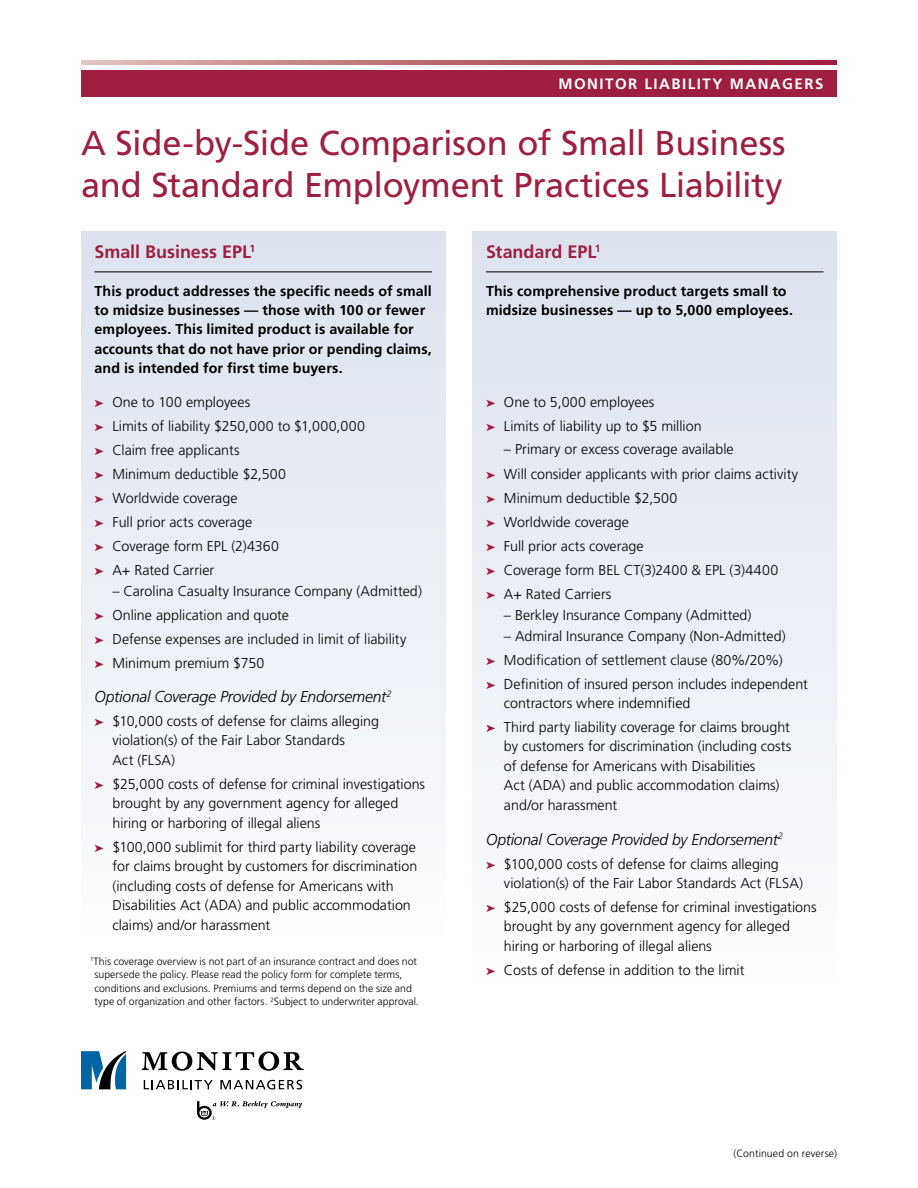
<style>
.page{position:relative;width:918px;height:1188px;background:#fff}
.page>*{position:absolute;margin:0;border:0;box-sizing:border-box;transform-origin:0 0}
.t1{font:34.5px/42px "Frutiger LT Std";letter-spacing:-.01em;color:#9f1f41}
.t2{font:700 18px "Frutiger LT Std";letter-spacing:-.005em;color:#9f1f41}
.t3{font:italic 300 15.75px "Frutiger LT Std";letter-spacing:-.015em;color:#000}
.t4{font:700 15px "Frutiger LT Std";letter-spacing:.1em;color:#fff}
.t5{font:300 14.25px/24px "Frutiger LT Std";color:#000}
.t6{font:700 14.25px/19.5px "Frutiger LT Std";letter-spacing:.005em;color:#000}
.t7{font:300 10.5px/13.5px "Frutiger LT Std";color:#000}
.s1{color:#9f1f41}
</style>
<div class="page">
<div style="left:81px;top:231px;width:365px;height:713px;background:linear-gradient(to bottom,#dae1ec,#fdfeff)"></div>
<div style="left:472px;top:231px;width:365px;height:761px;background:linear-gradient(to bottom,#dae1ed,#fdfeff)"></div>
<div style="left:81px;top:70px;width:756px;height:28px;background:#9f1f41"></div>
<svg style="left:81px;top:60px;width:756px;height:4px;background:#ba6770"></svg>
<svg style="left:81px;top:1051px;width:45px;height:38px"></svg>
<svg style="left:142px;top:1051px;width:162px;height:20px"></svg>
<svg style="left:144px;top:1080px;width:69px;height:9px"></svg>
<svg style="left:220px;top:1080px;width:82px;height:9px"></svg>
<svg style="left:197px;top:1101px;width:105px;height:19px"></svg>
<hr style="left:94px;top:272px;width:338px;height:1px;background:#000">
<hr style="left:486px;top:272px;width:338px;height:1px;background:#000">
<p class="t4" style="left:558px;top:75px;width:267px">MONITOR LIABILITY MANAGERS</p>
<h1 class="t1" style="left:81px;top:122px;width:706px">A Side-by-Side Comparison of Small Business and Standard Employment Practices Liability</h1>
<p class="t2" style="left:94px;top:241px;width:162px">Small Business EPL<sup>1</sup></p>
<p class="t6" style="left:94px;top:281px;width:339px">This product addresses the specific needs of small to midsize businesses — those with 100 or fewer employees. This limited product is available for accounts that do not have prior or pending claims, and is intended for first time buyers.</p>
<p class="t5" style="left:94px;top:390px;width:272px"><span class="s1">➤</span> One to 100 employees<br><span class="s1">➤</span> Limits of liability $250,000 to $1,000,000 <span class="s1">➤</span> Claim free applicants<br><span class="s1">➤</span> Minimum deductible $2,500<br><span class="s1">➤</span> Worldwide coverage<br><span class="s1">➤</span> Full prior acts coverage<br><span class="s1">➤</span> Coverage form EPL (2)4360<br><span class="s1">➤</span> A+ Rated Carrier</p>
<p class="t5" style="left:94px;top:579px;width:329px;text-indent:18px">– Carolina Casualty Insurance Company (Admitted) <span class="s1">➤</span> Online application and quote<br><span class="s1">➤</span> Defense expenses are included in limit of liability<br><span class="s1">➤</span> Minimum premium $750</p>
<p class="t3" style="left:94px;top:688px;width:299px">Optional Coverage Provided by Endorsement<sup>2</sup></p>
<p class="t5" style="left:112px;top:712px;width:268px;line-height:19.5px;text-indent:-18px"><span class="s1">➤</span> $10,000 costs of defense for claims alleging violation(s) of the Fair Labor Standards<br>Act (FLSA)</p>
<p class="t5" style="left:112px;top:775px;width:314px;line-height:19.5px;text-indent:-18px"><span class="s1">➤</span> $25,000 costs of defense for criminal investigations brought by any government agency for alleged hiring or harboring of illegal aliens</p>
<p class="t5" style="left:112px;top:838px;width:306px;line-height:19.5px;text-indent:-18px"><span class="s1">➤</span> $100,000 sublimit for third party liability coverage for claims brought by customers for discrimination (including costs of defense for Americans with Disabilities Act (ADA) and public accommodation claims) and/or harassment</p>
<p class="t7" style="left:95px;top:954px;width:326px;text-indent:-5px"><sup>1</sup>This coverage overview is not part of an insurance contract and does not supersede the policy. Please read the policy form for complete terms, conditions and exclusions. Premiums and terms depend on the size and type of organization and other factors. <sup>2</sup>Subject to underwriter approval.</p>
<p class="t2" style="left:486px;top:241px;width:116px">Standard EPL<sup>1</sup></p>
<p class="t6" style="left:486px;top:281px;width:309px">This comprehensive product targets small to midsize businesses — up to 5,000 employees.</p>
<p class="t5" style="left:486px;top:390px;width:217px"><span class="s1">➤</span> One to 5,000 employees<br><span class="s1">➤</span> Limits of liability up to $5 million</p>
<p class="t5" style="left:486px;top:438px;width:314px;text-indent:18px">– Primary or excess coverage available<br><span class="s1">➤</span> Will consider applicants with prior claims activity <span class="s1">➤</span> Minimum deductible $2,500<br><span class="s1">➤</span> Worldwide coverage<br><span class="s1">➤</span> Full prior acts coverage<br><span class="s1">➤</span> Coverage form BEL CT(3)2400 &amp; EPL (3)4400<br><span class="s1">➤</span> A+ Rated Carriers</p>
<p class="t5" style="left:504px;top:603px;width:249px">– Berkley Insurance Company (Admitted)</p>
<p class="t5" style="left:486px;top:624px;width:323px;text-indent:18px">– Admiral Insurance Company (Non-Admitted)<br><span class="s1">➤</span> Modification of settlement clause (80%/20%)<br><span class="s1">➤</span> Definition of insured person includes independent</p>
<p class="t5" style="left:486px;top:691px;width:305px;text-indent:18px">contractors where indemnified<br><span class="s1">➤</span> Third party liability coverage for claims brought</p>
<p class="t5" style="left:504px;top:737px;width:289px;line-height:19.5px">by customers for discrimination (including costs of defense for Americans with Disabilities<br>Act (ADA) and public accommodation claims) and/or harassment</p>
<p class="t3" style="left:486px;top:830px;width:299px">Optional Coverage Provided by Endorsement<sup>2</sup></p>
<p class="t5" style="left:504px;top:854px;width:301px;line-height:19.5px;text-indent:-18px"><span class="s1">➤</span> $100,000 costs of defense for claims alleging violation(s) of the Fair Labor Standards Act (FLSA)</p>
<p class="t5" style="left:504px;top:898px;width:314px;line-height:19.5px;text-indent:-18px"><span class="s1">➤</span> $25,000 costs of defense for criminal investigations brought by any government agency for alleged hiring or harboring of illegal aliens</p>
<p class="t5" style="left:486px;top:958px;width:260px"><span class="s1">➤</span> Costs of defense in addition to the limit</p>
<p class="t7" style="left:734px;top:1147px;width:105px">(Continued on reverse)</p>
</div>
